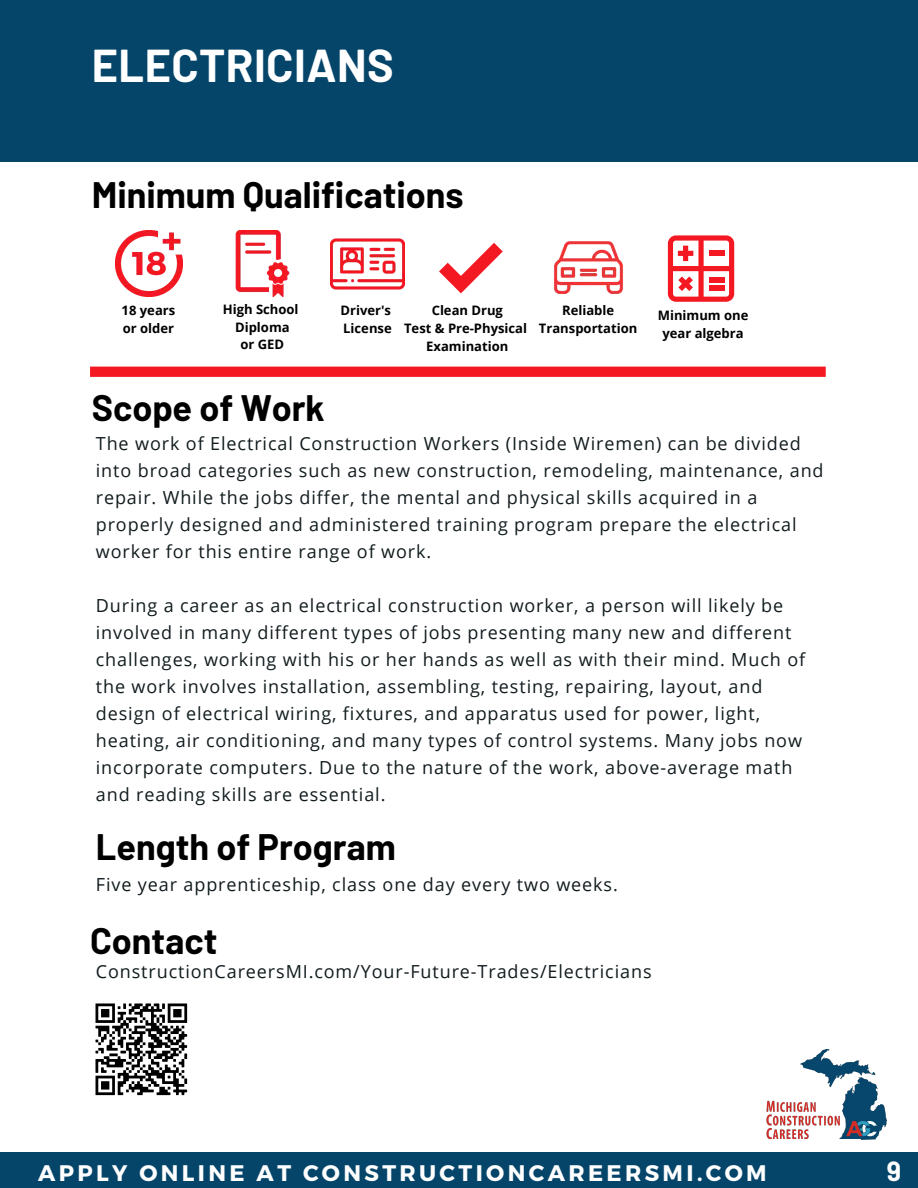
<style>
.page{position:relative;width:918px;height:1188px;background:#fff}
.page>*{position:absolute;margin:0;border:0;box-sizing:border-box;transform-origin:0 0}
.t1{font:700 45px "Barlow";letter-spacing:.01em;color:#fff}
.t2{font:700 36px "Barlow";color:#000}
.t3{font:700 27px "Barlow";color:#fff}
.t4{font:700 22.5px "Montserrat";letter-spacing:.15em;color:#fff}
.t5{font:18px/27px "Open Sans";letter-spacing:.05em;color:#111b1e}
.t6{font:700 13.05px/18px "Open Sans";color:#000}
</style>
<div class="page">
<div style="left:0;top:0;width:918px;height:162px;background:#05456a"></div>
<div style="left:0;top:1153px;width:918px;height:35px;background:#05456a"></div>
<img style="left:766px;top:1050px;width:121px;height:90px">
<svg style="left:439px;top:243px;width:64px;height:50px"></svg>
<img style="left:116px;top:231px;width:66px;height:66px">
<img style="left:235px;top:231px;width:55px;height:66px">
<img style="left:330px;top:238px;width:75px;height:52px">
<svg style="left:90px;top:367px;width:736px;height:10px;background:#f41a25"></svg>
<img style="left:554px;top:241px;width:69px;height:53px">
<svg style="left:668px;top:235px;width:66px;height:67px"></svg>
<div style="left:709px;top:251px;width:15px;height:5px;background:#f41823"></div>
<div style="left:709px;top:277px;width:15px;height:5px;background:#f41823"></div>
<div style="left:709px;top:285px;width:15px;height:5px;background:#f41823"></div>
<img style="left:95px;top:1003px;width:93px;height:93px">
<p class="t1" style="left:92px;top:37px;width:303px">ELECTRICIANS</p>
<p class="t2" style="left:92px;top:172px;width:373px">Minimum Qualifications</p>
<p class="t6" style="left:223px;top:300px;width:77px">High School</p>
<p class="t6" style="left:235px;top:317px;width:56px">Diploma</p>
<p class="t6" style="left:241px;top:335px;width:45px">or GED</p>
<p class="t6" style="left:122px;top:301px;width:55px">18 years or older</p>
<p class="t6" style="left:341px;top:301px;width:52px">Driver's</p>
<p class="t6" style="left:343px;top:319px;width:50px">License</p>
<p class="t6" style="left:432px;top:301px;width:73px">Clean Drug</p>
<p class="t6" style="left:404px;top:319px;width:125px">Test &amp; Pre-Physical</p>
<p class="t6" style="left:426px;top:337px;width:84px">Examination</p>
<p class="t6" style="left:562px;top:301px;width:54px">Reliable</p>
<p class="t6" style="left:539px;top:319px;width:100px">Transportation</p>
<p class="t2" style="left:92px;top:385px;width:234px">Scope of Work</p>
<p class="t6" style="left:658px;top:306px;width:92px;text-align:center">Minimum one year algebra</p>
<p class="t5" style="left:96px;top:430px;width:729px">The work of Electrical Construction Workers (Inside Wiremen) can be divided into broad categories such as new construction, remodeling, maintenance, and repair. While the jobs differ, the mental and physical skills acquired in a properly designed and administered training program prepare the electrical worker for this entire range of work.</p>
<p class="t5" style="left:96px;top:592px;width:711px">During a career as an electrical construction worker, a person will likely be involved in many different types of jobs presenting many new and different challenges, working with his or her hands as well as with their mind. Much of the work involves installation, assembling, testing, repairing, layout, and design of electrical wiring, fixtures, and apparatus used for power, light, heating, air conditioning, and many types of control systems. Many jobs now incorporate computers. Due to the nature of the work, above-average math and reading skills are essential.</p>
<p class="t2" style="left:96px;top:824px;width:301px">Length of Program</p>
<p class="t5" style="left:96px;top:871px;width:523px">Five year apprenticeship, class one day every two weeks.</p>
<p class="t2" style="left:90px;top:918px;width:129px">Contact</p>
<p class="t5" style="left:96px;top:957px;width:557px">ConstructionCareersMI.com/Your-Future-Trades/Electricians</p>
<p class="t4" style="left:38px;top:1158px;width:730px">APPLY ONLINE AT CONSTRUCTIONCAREERSMI.COM</p>
<p class="t3" style="left:887px;top:1154px;width:16px">9</p>
</div>
